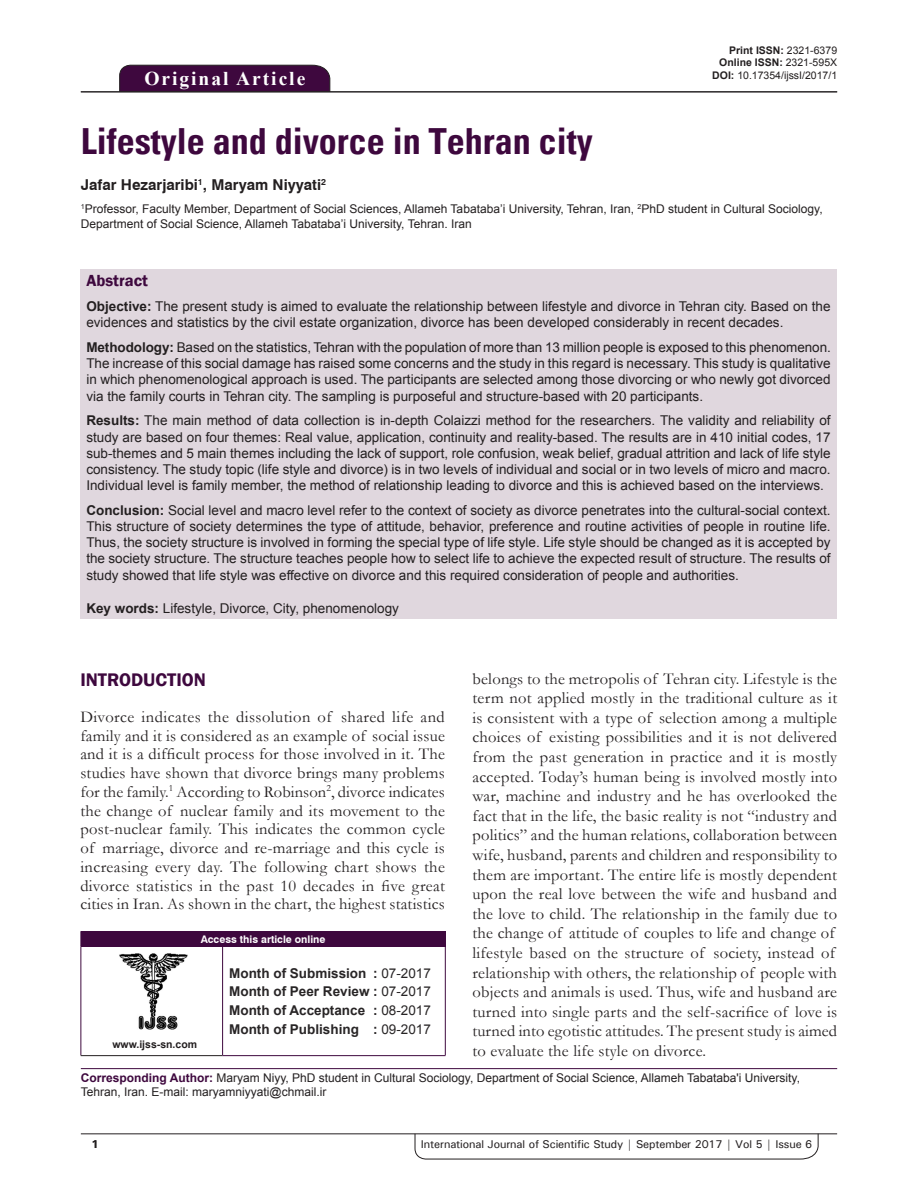
<style>
.page{position:relative;width:918px;height:1188px;background:#fff}
.page>*{position:absolute;margin:0;border:0;box-sizing:border-box;transform-origin:0 0}
.AT{font:700 condensed 36px "Univers";color:#3e083e}
.AH{font:700 19.5px "Times New Roman";letter-spacing:.1em;color:#fff}
.t1{font:600 18.75px "Franklin Gothic";color:#3e083e}
.TX{font:16.5px/19.6px "Garamond";letter-spacing:.015em;color:#231f20}
.ABSH{font:600 16.5px "Franklin Gothic";color:#3e083e}
.AU{font:700 15px "Swiss 721 BT";color:#231f20}
.ABS{font:13.5px/16.2px "Arial";color:#231f20;text-align:justify}
.HIS{font:700 13.5px/18.8px "Arial";color:#282526;text-align:justify}
.KWD{font:13.5px "Arial";color:#231f20}
.AFF{font:12px/14.4px "Arial";color:#231f20}
.ADD{font:12px/14.4px "Arial";color:#231f20}
.RF{font:500 11.25px "Univers";letter-spacing:-.01em;color:#231f20}
.t2{font:700 11.25px "Univers";color:#231f20}
.DOI{font:700 10.5px "Arial";color:#231f20}
.DOI-2{font:10.5px "Arial";color:#231f20}
.AAO{font:700 10.5px "Swiss 721 BT";color:#fff}
.Web{font:700 10.5px "Arial";color:#231f20}
.s1{font-weight:400}
.s2{font-weight:700}
.s3{font-weight:700;color:#3e083e}
</style>
<div class="page">
<svg style="left:415px;top:1133px;width:404px;height:26px"></svg>
<hr style="left:81px;top:1134px;width:756px;height:1px;background:#231f20">
<div style="left:119px;top:65px;width:211px;height:26px;background:#3e083e"></div>
<hr style="left:81px;top:91px;width:756px;height:1px;background:#231f20">
<div style="left:80px;top:269px;width:757px;height:350px;background:#e0d7de"></div>
<img style="left:119px;top:953px;width:69px;height:76px">
<div style="left:81px;top:931px;width:364px;height:15px;background:#3e083e"></div>
<svg style="left:445px;top:931px;width:1px;height:15px"></svg>
<hr style="left:81px;top:946px;width:142px;height:1px;background:#3e083e">
<hr style="left:81px;top:947px;width:1px;height:108px;background:#3e083e">
<hr style="left:81px;top:1055px;width:142px;height:1px;background:#231f20">
<hr style="left:223px;top:946px;width:223px;height:1px;background:#3e083e">
<hr style="left:222px;top:947px;width:1px;height:108px;background:#3e083e">
<hr style="left:445px;top:947px;width:1px;height:108px;background:#3e083e">
<hr style="left:223px;top:1055px;width:223px;height:1px;background:#3e083e">
<hr style="left:81px;top:1068px;width:756px;height:1px;background:#3e083e">
<p class="DOI" style="left:729px;top:42px;width:109px">Print ISSN: <span class="s1">2321-6379</span></p>
<p class="DOI" style="left:719px;top:55px;width:119px">Online ISSN: <span class="s1">2321-595X</span></p>
<p class="AH" style="left:144px;top:64px;width:162px">Original Article</p>
<p class="DOI-2" style="left:712px;top:68px;width:126px"><span class="s2">DOI:</span> 10.17354/ijssI/2017/1</p>
<p class="AT" style="left:81px;top:119px;width:513px">Lifestyle and divorce in Tehran city</p>
<p class="AU" style="left:81px;top:176px;width:247px">Jafar Hezarjaribi<sup>1</sup>, Maryam Niyyati<sup>2</sup></p>
<p class="AFF" style="left:81px;top:202px;width:743px"><sup>1</sup>Professor, Faculty Member, Department of Social Sciences, Allameh Tabataba’i University, Tehran, Iran, <sup>2</sup>PhD student in Cultural Sociology,<br>Department of Social Science, Allameh Tabataba’i University, Tehran. Iran</p>
<p class="ABSH" style="left:86px;top:271px;width:63px">Abstract</p>
<p class="ABS" style="left:86px;top:298px;width:746px"><span class="s2">Objective:</span> The present study is aimed to evaluate the relationship between lifestyle and divorce in Tehran city. Based on the evidences and statistics by the civil estate organization, divorce has been developed considerably in recent decades.</p>
<p class="ABS" style="left:86px;top:339px;width:746px"><span class="s2">Methodology:</span> Based on the statistics, Tehran with the population of more than 13 million people is exposed to this phenomenon.<br>The increase of this social damage has raised some concerns and the study in this regard is necessary. This study is qualitative in which phenomenological approach is used. The participants are selected among those divorcing or who newly got divorced via the family courts in Tehran city. The sampling is purposeful and structure-based with 20 participants.</p>
<p class="ABS" style="left:86px;top:412px;width:746px"><span class="s2">Results:</span> The main method of data collection is in-depth Colaizzi method for the researchers. The validity and reliability of study are based on four themes: Real value, application, continuity and reality-based. The results are in 410 initial codes, 17 sub-themes and 5 main themes including the lack of support, role confusion, weak belief, gradual attrition and lack of life style consistency. The study topic (life style and divorce) is in two levels of individual and social or in two levels of micro and macro.<br>Individual level is family member, the method of relationship leading to divorce and this is achieved based on the interviews.</p>
<p class="ABS" style="left:86px;top:502px;width:746px"><span class="s2">Conclusion:</span> Social level and macro level refer to the context of society as divorce penetrates into the cultural-social context.<br>This structure of society determines the type of attitude, behavior, preference and routine activities of people in routine life.<br>Thus, the society structure is involved in forming the special type of life style. Life style should be changed as it is accepted by the society structure. The structure teaches people how to select life to achieve the expected result of structure. The results of study showed that life style was effective on divorce and this required consideration of people and authorities.</p>
<p class="KWD" style="left:86px;top:599px;width:314px"><span class="s2">Key words:</span> Lifestyle, Divorce, City, phenomenology</p>
<h1 class="t1" style="left:80px;top:668px;width:127px">INTRODUCTION</h1>
<p class="TX" style="left:80px;top:707px;width:366px;line-height:18.8px;text-align:justify">Divorce indicates the dissolution of shared life and family and it is considered as an example of social issue and it is a difficult process for those involved in it. The studies have shown that divorce brings many problems for the family.<sup>1</sup> According to Robinson<sup>2</sup>, divorce indicates the change of nuclear family and its movement to the post-nuclear family. This indicates the common cycle of marriage, divorce and re-marriage and this cycle is increasing every day. The following chart shows the divorce statistics in the past 10 decades in five great cities in Iran. As shown in the chart, the highest statistics</p>
<p class="AAO" style="left:201px;top:933px;width:126px">Access this article online</p>
<p class="Web" style="left:112px;top:1037px;width:86px">www.ijss-sn.com</p>
<p class="HIS" style="left:229px;top:964px;width:203px">Month of Submission : <span class="s1">07-2017<br></span>Month of Peer Review : <span class="s1">07-2017<br></span>Month of Acceptance : <span class="s1">08-2017<br></span>Month of Publishing : <span class="s1">09-2017</span></p>
<p class="TX" style="left:473px;top:668px;width:366px">belongs to the metropolis of Tehran city. Lifestyle is the term not applied mostly in the traditional culture as it is consistent with a type of selection among a multiple choices of existing possibilities and it is not delivered from the past generation in practice and it is mostly accepted. Today’s human being is involved mostly into war, machine and industry and he has overlooked the fact that in the life, the basic reality is not “industry and politics” and the human relations, collaboration between wife, husband, parents and children and responsibility to them are important. The entire life is mostly dependent upon the real love between the wife and husband and the love to child. The relationship in the family due to the change of attitude of couples to life and change of lifestyle based on the structure of society, instead of relationship with others, the relationship of people with objects and animals is used. Thus, wife and husband are turned into single parts and the self-sacrifice of love is turned into egotistic attitudes. The present study is aimed to evaluate the life style on divorce.</p>
<p class="ADD" style="left:81px;top:1070px;width:721px"><span class="s3">Corresponding Author:</span> Maryam Niyy, PhD student in Cultural Sociology, Department of Social Science, Allameh Tabataba'i University,<br>Tehran, Iran. E-mail: maryamniyyati@chmail.ir</p>
<p class="t2" style="left:92px;top:1137px;width:9px">1</p>
<p class="RF" style="left:421px;top:1137px;width:393px">International Journal of Scientific Study | September 2017 | Vol 5 | Issue 6</p>
</div>
